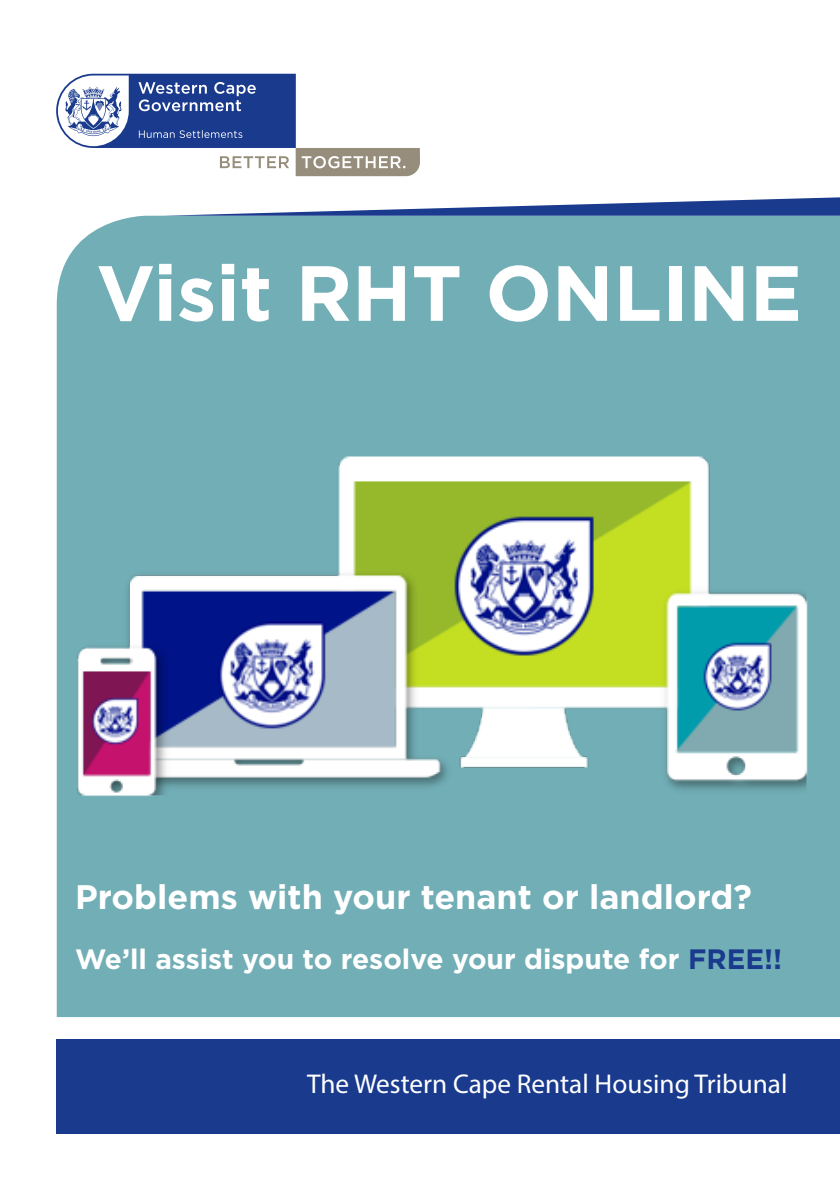
<style>
.page{position:relative;width:840px;height:1191px;background:#fff}
.page>*{position:absolute;margin:0;border:0;box-sizing:border-box;transform-origin:0 0}
.BULLETS_-_Level_1{font:700 78px "Gotham HTF";color:#fff}
.BULLETS_-_Level_1-2{font:700 34px "Gotham HTF";color:#fff}
.BULLETS_-_Level_1-3{font:700 28px "Gotham HTF";color:#fff}
.t1{font:27.2px "Myriad Pro";color:#fff}
.s1{color:#193a8d}
</style>
<div class="page">
<div style="left:57px;top:216px;width:782px;height:801px;background:#72aeb6"></div>
<svg style="left:163px;top:197px;width:676px;height:19px"></svg>
<div style="left:56px;top:1039px;width:783px;height:95px;background:#193a8d"></div>
<svg style="left:56px;top:74px;width:364px;height:102px"></svg>
<img style="left:57px;top:421px;width:762px;height:411px">
<p class="BULLETS_-_Level_1" style="left:96px;top:248px;width:706px">Visit RHT ONLINE</p>
<p class="BULLETS_-_Level_1-2" style="left:75px;top:877px;width:678px">Problems with your tenant or landlord?</p>
<p class="BULLETS_-_Level_1-3" style="left:75px;top:943px;width:708px">We’ll assist you to resolve your dispute for <span class="s1">FREE!!</span></p>
<p class="t1" style="left:307px;top:1066px;width:481px">The Western Cape Rental Housing Tribunal</p>
</div>
